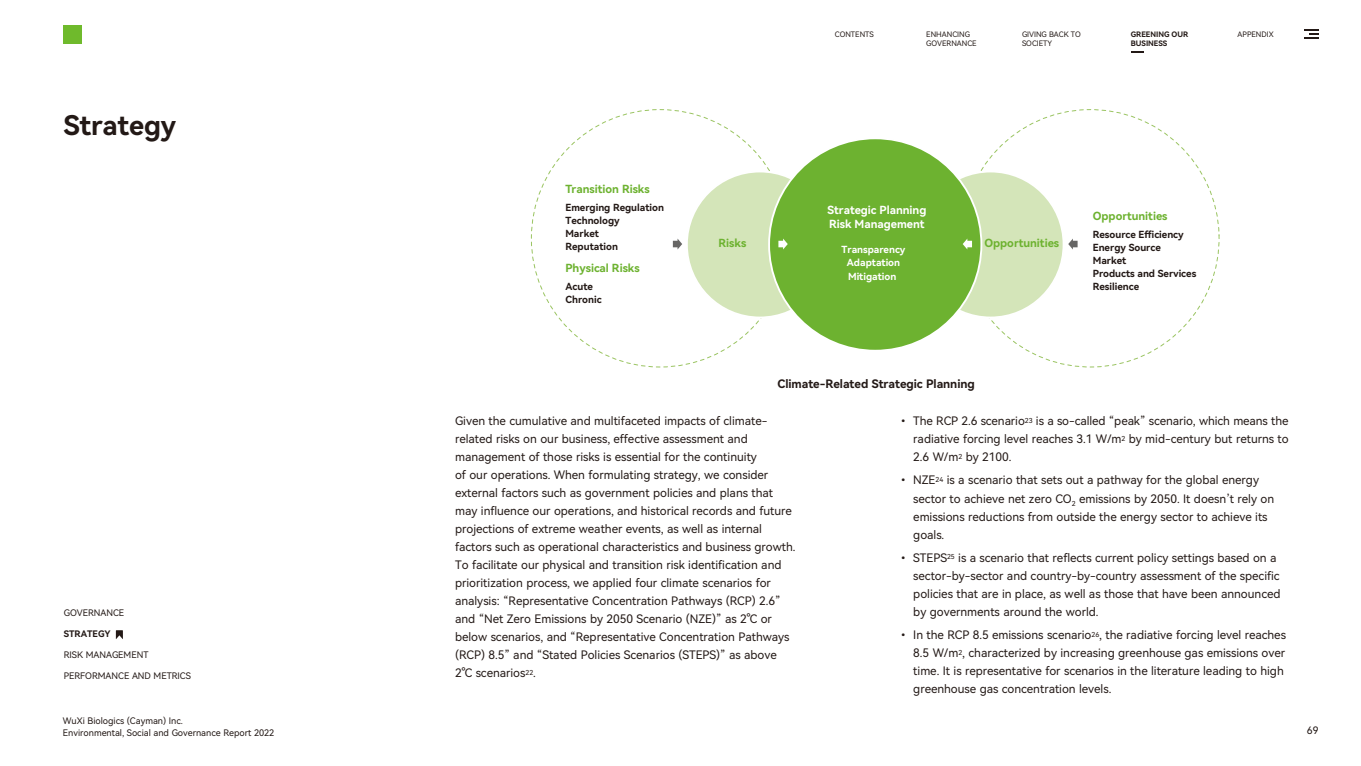
<style>
.page{position:relative;width:1361px;height:766px;background:#fff}
.page>*{position:absolute;margin:0;border:0;box-sizing:border-box;transform-origin:0 0}
.t1{font:27px "Harmony OS Sans SC Bold";letter-spacing:-.005em;color:#231916}
.t2{font:11.7px/18px "Harmony OS Sans SC";letter-spacing:-.005em;color:#231916}
.t3{font:11.7px "Harmony OS Sans SC Bold";letter-spacing:-.005em;color:#231916}
.t4{font:11.25px "Harmony OS Sans SC Bold";color:#6db230}
.t5{font:11.25px/13.5px "Harmony OS Sans SC Bold";color:#fff}
.t6{font:10.2px "Harmony OS Sans SC";color:#231916}
.t7{font:9.75px/13px "Harmony OS Sans SC Bold";color:#231916}
.t8{font:9.75px/13px "Harmony OS Sans SC Bold";color:#fff;text-align:center}
.t9{font:9px/12px "Harmony OS Sans SC";letter-spacing:-.005em;color:#231916}
.t10{font:9px "Harmony OS Sans SC Bold";letter-spacing:-.005em;color:#231916}
.t11{font:7.5px/9px "Harmony OS Sans SC";letter-spacing:-.005em;color:#231916}
.t12{font:7.5px "Harmony OS Sans SC Bold";letter-spacing:-.005em;color:#231916}
</style>
<div class="page">
<div style="left:64px;top:26px;width:18px;height:18px;background:#6fba2c"></div>
<svg style="left:1131px;top:52px;width:12px;height:1px"></svg>
<svg style="left:1304px;top:29px;width:14px;height:9px"></svg>
<svg style="left:116px;top:630px;width:7px;height:9px"></svg>
<svg style="left:980px;top:109px;width:240px;height:259px"></svg>
<div style="left:687px;top:171px;width:146px;height:146px;background:#d4e5b9;border-radius:50%"></div>
<div style="left:917px;top:171px;width:146px;height:146px;background:#d4e5b9;border-radius:50%"></div>
<div style="left:769px;top:138px;width:212px;height:212px;background:#6db230;border-radius:50%"></div>
<svg style="left:778px;top:238px;width:10px;height:11px"></svg>
<svg style="left:962px;top:238px;width:10px;height:11px"></svg>
<svg style="left:673px;top:238px;width:9px;height:11px"></svg>
<svg style="left:1068px;top:238px;width:9px;height:11px"></svg>
<h1 class="t1" style="left:64px;top:106px;width:114px">Strategy</h1>
<p class="t9" style="left:64px;top:606px;width:62px">GOVERNANCE</p>
<p class="t10" style="left:64px;top:627px;width:48px">STRATEGY</p>
<p class="t9" style="left:64px;top:648px;width:86px">RISK MANAGEMENT</p>
<p class="t9" style="left:64px;top:669px;width:129px">PERFORMANCE AND METRICS</p>
<p class="t4" style="left:565px;top:181px;width:86px">Transition Risks</p>
<p class="t7" style="left:565px;top:200px;width:100px">Emerging Regulation<br>Technology<br>Market<br>Reputation</p>
<p class="t4" style="left:565px;top:260px;width:76px">Physical Risks</p>
<p class="t7" style="left:565px;top:279px;width:38px">Acute<br>Chronic</p>
<p class="t11" style="left:835px;top:29px;width:40px">CONTENTS</p>
<p class="t11" style="left:926px;top:29px;width:52px">ENHANCING<br>GOVERNANCE</p>
<p class="t11" style="left:1022px;top:29px;width:60px">GIVING BACK TO<br>SOCIETY</p>
<p class="t12" style="left:1131px;top:29px;width:59px">GREENING OUR</p>
<p class="t11" style="left:1237px;top:29px;width:38px">APPENDIX</p>
<p class="t12" style="left:1131px;top:38px;width:38px">BUSINESS</p>
<p class="t5" style="left:827px;top:203px;width:100px">Strategic Planning<br>Risk Management</p>
<p class="t8" style="left:841px;top:243px;width:66px">Transparency<br>Adaptation<br>Mitigation</p>
<p class="t4" style="left:718px;top:235px;width:29px">Risks</p>
<p class="t4" style="left:984px;top:235px;width:76px">Opportunities</p>
<p class="t4" style="left:1092px;top:208px;width:76px">Opportunities</p>
<p class="t7" style="left:1092px;top:227px;width:105px">Resource Efficiency<br>Energy Source<br>Market<br>Products and Services<br>Resilience</p>
<p class="t3" style="left:777px;top:376px;width:199px">Climate-Related Strategic Planning</p>
<p class="t2" style="left:455px;top:411px;width:342px">Given the cumulative and multifaceted impacts of climate&shy;related risks on our business, effective assessment and management of those risks is essential for the continuity<br>of our operations. When formulating strategy, we consider external factors such as government policies and plans that may influence our operations, and historical records and future projections of extreme weather events, as well as internal factors such as operational characteristics and business growth.<br>To facilitate our physical and transition risk identification and prioritization process, we applied four climate scenarios for analysis: “Representative Concentration Pathways (RCP) 2.6” and “Net Zero Emissions by 2050 Scenario (NZE)” as 2℃ or below scenarios, and “Representative Concentration Pathways (RCP) 8.5” and “Stated Policies Scenarios (STEPS)” as above 2℃ scenarios<sup>22</sup>.</p>
<p class="t2" style="left:913px;top:411px;width:377px;text-align:justify;text-indent:-16px">• The RCP 2.6 scenario<sup>23</sup> is a so-called “peak” scenario, which means the radiative forcing level reaches 3.1 W/m<sup>2</sup> by mid-century but returns to 2.6 W/m<sup>2</sup> by 2100.</p>
<p class="t2" style="left:913px;top:470px;width:362px;text-indent:-16px">• NZE<sup>24</sup> is a scenario that sets out a pathway for the global energy sector to achieve net zero CO<sub>2</sub> emissions by 2050. It doesn’t rely on emissions reductions from outside the energy sector to achieve its goals.</p>
<p class="t2" style="left:913px;top:548px;width:369px;text-indent:-16px">• STEPS<sup>25</sup> is a scenario that reflects current policy settings based on a sector-by-sector and country-by-country assessment of the specific policies that are in place, as well as those that have been announced by governments around the world.</p>
<p class="t2" style="left:913px;top:625px;width:374px;text-indent:-16px">• In the RCP 8.5 emissions scenario<sup>26</sup>, the radiative forcing level reaches 8.5 W/m<sup>2</sup>, characterized by increasing greenhouse gas emissions over time. It is representative for scenarios in the literature leading to high greenhouse gas concentration levels.</p>
<p class="t9" style="left:63px;top:714px;width:213px">WuXi Biologics (Cayman) Inc.<br>Environmental, Social and Governance Report 2022</p>
<p class="t6" style="left:1307px;top:723px;width:13px">69</p>
</div>
